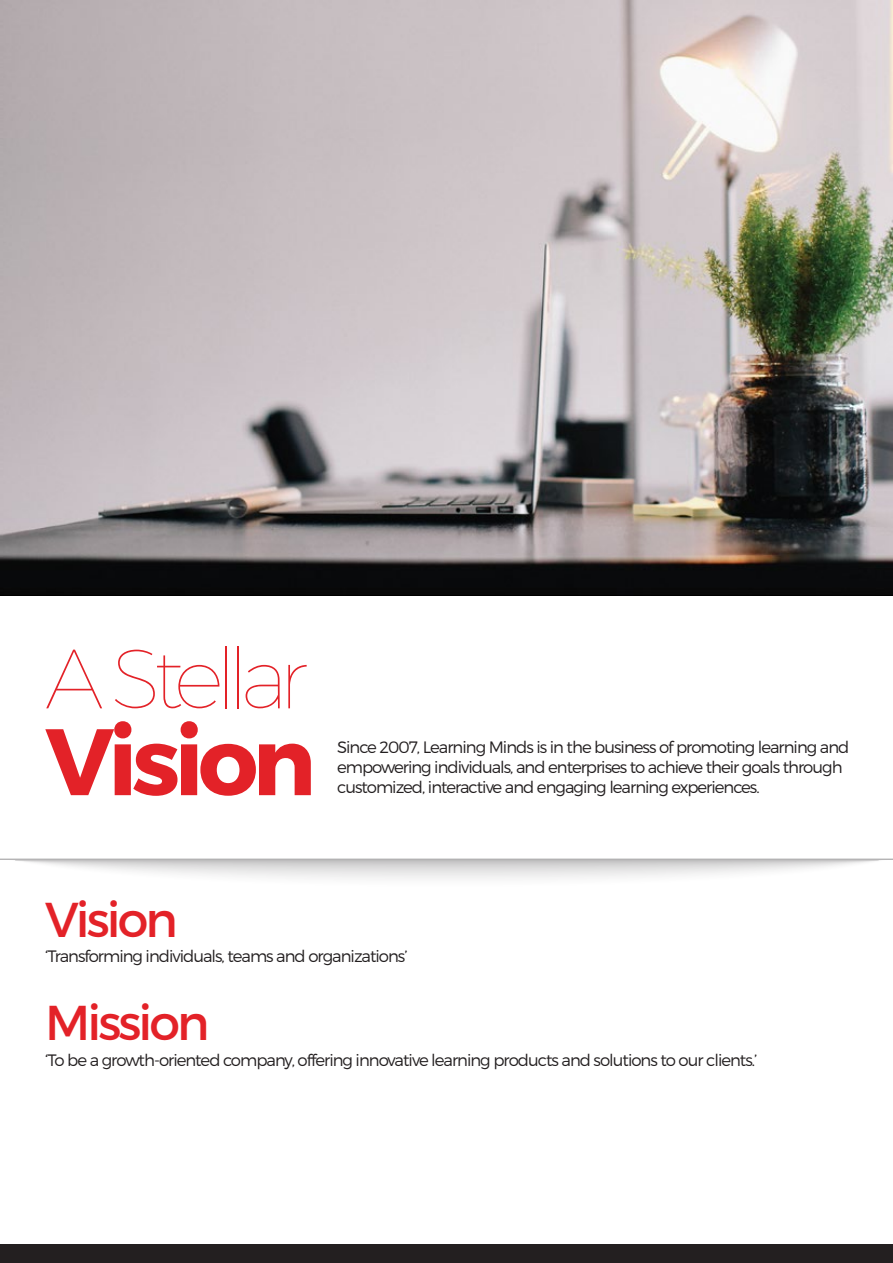
<style>
.page{position:relative;width:893px;height:1263px;background:#fff}
.page>*{position:absolute;margin:0;border:0;box-sizing:border-box;transform-origin:0 0}
.t1{font:700 94.2px "Montserrat";letter-spacing:-.06em;color:#e32228}
.t2{font:100 84px "Montserrat";letter-spacing:-.1em;color:#e32228}
.t3{font:48.9px "Montserrat";letter-spacing:-.06em;color:#e32228}
.t4{font:300 16.5px/19.8px "Montserrat";letter-spacing:-.06em;color:#231f20}
</style>
<div class="page">
<img style="left:0;top:0;width:893px;height:595px">
<svg style="left:0;top:858px;width:893px;height:21px"></svg>
<div style="left:0;top:1244px;width:893px;height:19px;background:#231f20"></div>
<h2 class="t2" style="left:45px;top:627px;width:264px">A Stellar</h2>
<h1 class="t1" style="left:45px;top:703px;width:272px">Vision</h1>
<p class="t4" style="left:337px;top:737px;width:514px">Since 2007, Learning Minds is in the business of promoting learning and empowering individuals, and enterprises to achieve their goals through customized, interactive and engaging learning experiences.</p>
<h3 class="t3" style="left:45px;top:890px;width:134px">Vision</h3>
<p class="t4" style="left:45px;top:946px;width:364px">‘Transforming individuals, teams and organizations’</p>
<h3 class="t3" style="left:45px;top:992px;width:166px">Mission</h3>
<p class="t4" style="left:45px;top:1050px;width:714px">‘To be a growth-oriented company, offering innovative learning products and solutions to our clients.’</p>
</div>
